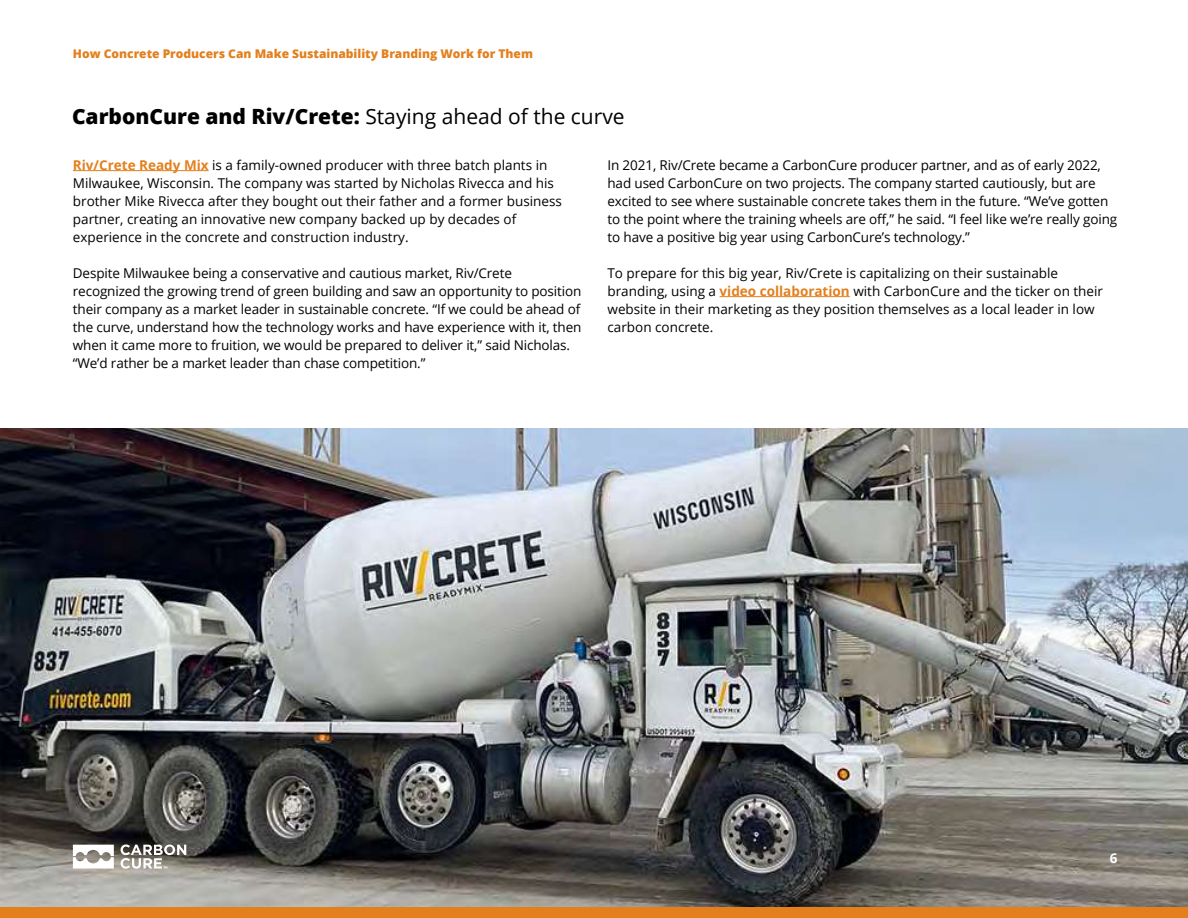
<style>
.page{position:relative;width:1188px;height:918px;background:#fff}
.page>*{position:absolute;margin:0;border:0;box-sizing:border-box;transform-origin:0 0}
.t1{font:800 21px "Open Sans";color:#000}
.t2{font:13.5px/18px "Open Sans";letter-spacing:-.01em;color:#000}
.t3{font:700 13.5px "Open Sans";color:#fff}
.t4{font:800 12px "Open Sans";color:#e37f1c}
.s1{font-weight:400}
.s2{font-weight:700;color:#e37f1c}
</style>
<div class="page">
<img style="left:0;top:428px;width:1188px;height:479px">
<div style="left:0;top:907px;width:1188px;height:11px;background:#e37f1c"></div>
<svg style="left:73px;top:845px;width:41px;height:24px"></svg>
<svg style="left:121px;top:844px;width:65px;height:25px"></svg>
<hr style="left:73px;top:170px;width:136px;height:1px;background:#e37f1c">
<hr style="left:720px;top:296px;width:130px;height:1px;background:#e37f1c">
<p class="t4" style="left:73px;top:48px;width:462px">How Concrete Producers Can Make Sustainability Branding Work for Them</p>
<h1 class="t1" style="left:72px;top:108px;width:554px">CarbonCure and Riv/Crete: <span class="s1">Staying ahead of the curve</span></h1>
<p class="t2" style="left:73px;top:157px;width:491px"><span class="s2">Riv/Crete Ready Mix</span> is a family-owned producer with three batch plants in Milwaukee, Wisconsin. The company was started by Nicholas Rivecca and his brother Mike Rivecca after they bought out their father and a former business partner, creating an innovative new company backed up by decades of experience in the concrete and construction industry.</p>
<p class="t2" style="left:73px;top:265px;width:510px">Despite Milwaukee being a conservative and cautious market, Riv/Crete recognized the growing trend of green building and saw an opportunity to position their company as a market leader in sustainable concrete. “If we could be ahead of the curve, understand how the technology works and have experience with it, then when it came more to fruition, we would be prepared to deliver it,” said Nicholas. “We’d rather be a market leader than chase competition.”</p>
<p class="t2" style="left:608px;top:157px;width:511px">In 2021, Riv/Crete became a CarbonCure producer partner, and as of early 2022, had used CarbonCure on two projects. The company started cautiously, but are excited to see where sustainable concrete takes them in the future. “We’ve gotten to the point where the training wheels are o昀昀,” he said. “I feel like we’re really going to have a positive big year using CarbonCure’s technology.”</p>
<p class="t2" style="left:608px;top:265px;width:497px">To prepare for this big year, Riv/Crete is capitalizing on their sustainable branding, using a <span class="s2">video collaboration</span> with CarbonCure and the ticker on their website in their marketing as they position themselves as a local leader in low carbon concrete.</p>
<p class="t3" style="left:1110px;top:853px;width:9px">6</p>
</div>
